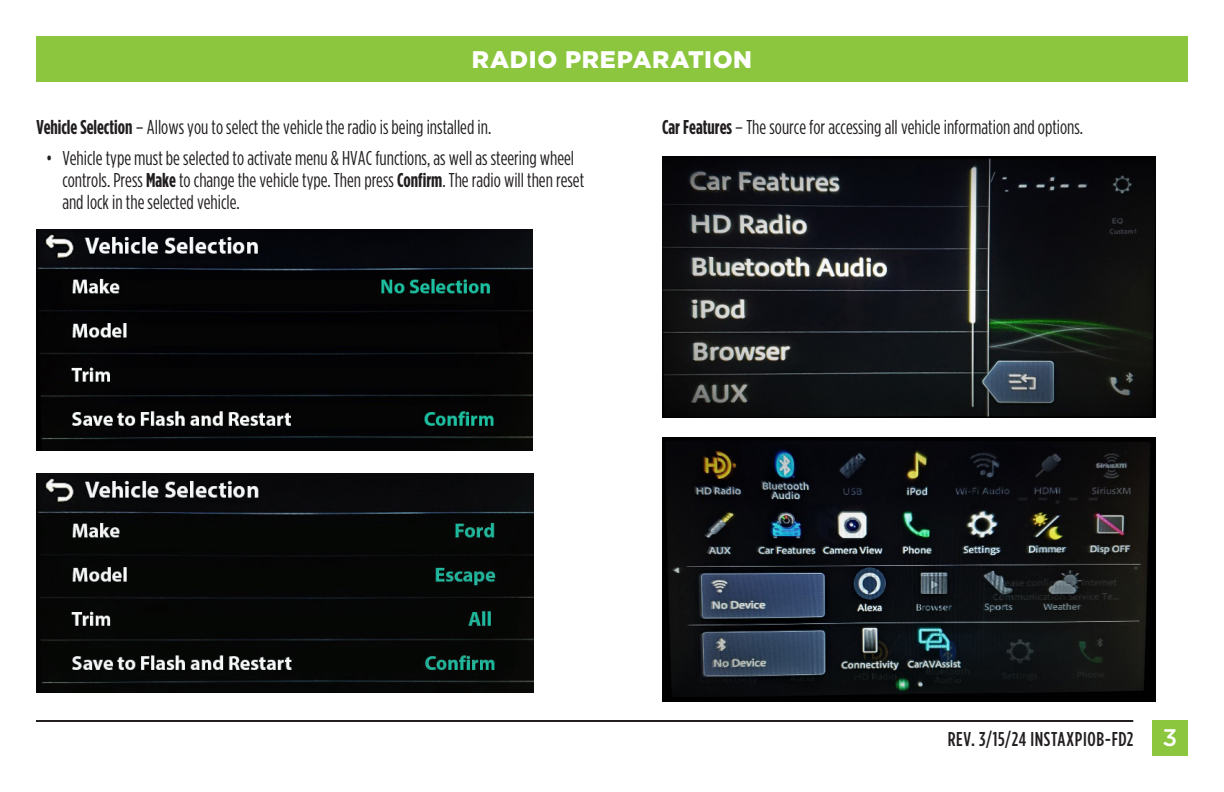
<style>
.page{position:relative;width:1224px;height:792px;background:#fff}
.page>*{position:absolute;margin:0;border:0;box-sizing:border-box;transform-origin:0 0}
.t1{font:900 24px "Gotham";letter-spacing:.025em;color:#fff}
.t2{font:20px/22px "Gotham Condensed";color:#231f20}
.t3{font:500 20px "Gotham Condensed";letter-spacing:.03em;color:#231f20}
.s1{font-weight:700}
.s2{font-family:"Gotham";font-size:24px;color:#fff}
</style>
<div class="page">
<div style="left:36px;top:36px;width:1152px;height:45px;background:#8bc63e"></div>
<hr style="left:36px;top:720px;width:1097px;height:2px;background:#231f20">
<div style="left:1152px;top:720px;width:36px;height:36px;background:#8bc63e"></div>
<img style="left:662px;top:157px;width:493px;height:261px">
<img style="left:662px;top:437px;width:493px;height:265px">
<img style="left:36px;top:230px;width:497px;height:220px">
<img style="left:36px;top:474px;width:498px;height:219px">
<p class="t1" style="left:472px;top:46px;width:282px">RADIO PREPARATION</p>
<p class="t2" style="left:36px;top:116px;width:456px"><span class="s1">Vehicle Selection</span> – Allows you to select the vehicle the radio is being installed in.</p>
<p class="t2" style="left:662px;top:116px;width:423px"><span class="s1">Car Features</span> – The source for accessing all vehicle information and options.</p>
<p class="t2" style="left:62px;top:147px;width:523px;text-indent:-16px">• Vehicle type must be selected to activate menu &amp; HVAC functions, as well as steering wheel controls. Press <span class="s1">Make</span> to change the vehicle type. Then press <span class="s1">Confirm</span>. The radio will then reset and lock in the selected vehicle.</p>
<p class="t3" style="left:948px;top:728px;width:231px">REV. 3/15/24 INSTAXPIOB-FD2 <span class="s2">3</span></p>
</div>
